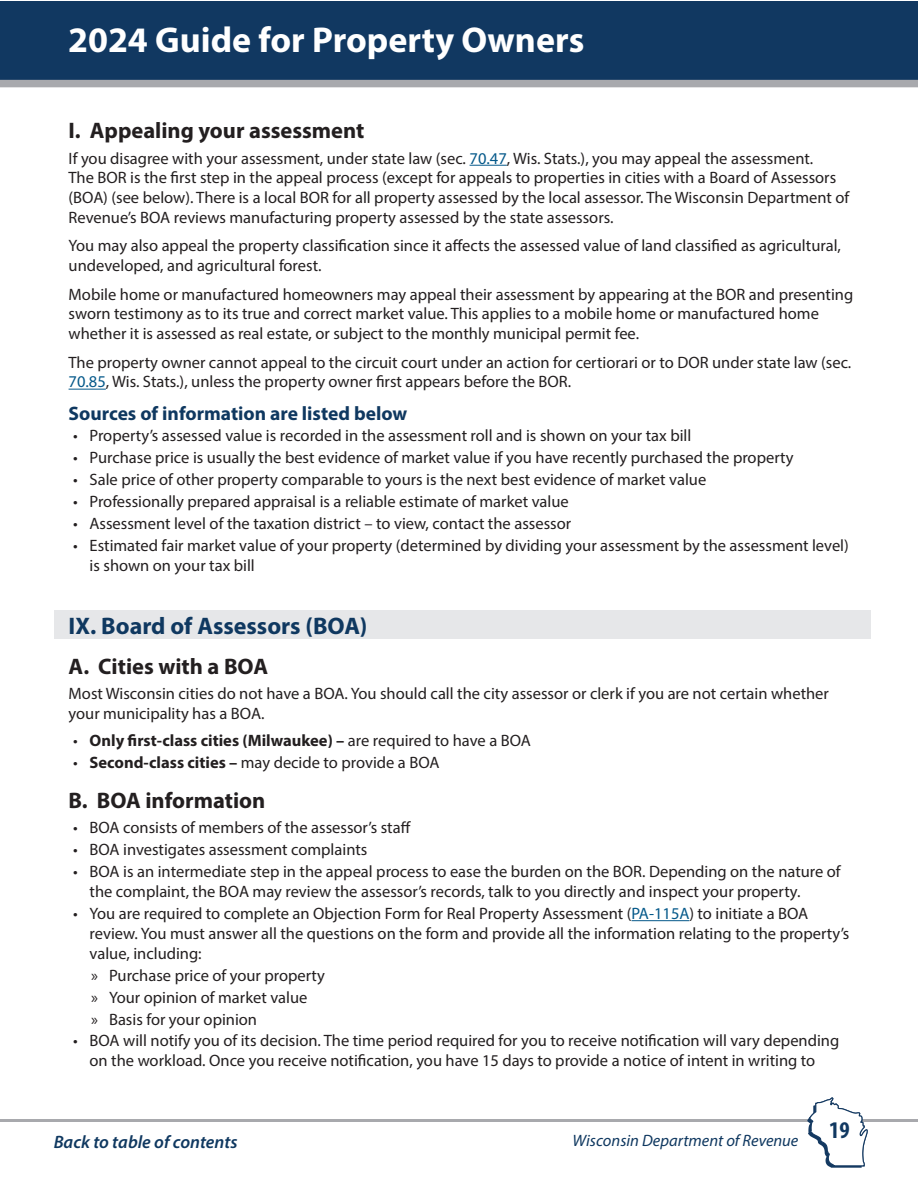
<style>
.page{position:relative;width:918px;height:1188px;background:#fff}
.page>*{position:absolute;margin:0;border:0;box-sizing:border-box;transform-origin:0 0}
.t1{font:700 36px "Myriad Pro";color:#fff}
.Heading_16_pt_bold__blue{font:700 24px "Myriad Pro";color:#0f3860}
.t2{font:700 condensed 24px "Myriad Pro";color:#113861}
.Heading_15_pt_bold_-_black{font:700 22.5px "Myriad Pro";color:#231f20}
.Heading_13_point_bold__blue{font:700 19.5px "Myriad Pro";color:#0f3860}
.t3{font:italic 600 18px "Myriad Pro";color:#0f3860}
.Bullet_list{font:16.5px/19.8px "Myriad Pro";color:#231f20}
.Bullet_list_-_2nd{font:16.5px "Myriad Pro";color:#231f20}
.Bullet_list-2{font:700 16.5px "Myriad Pro";color:#231f20}
.t4{font:italic 16.5px "Myriad Pro";color:#0f3860}
.s1{color:#05598a}
.s2{font-weight:400}
.s3{font-weight:700}
</style>
<div class="page">
<div style="left:1px;top:1px;width:917px;height:86px;background:#113861"></div>
<div style="left:0;top:80px;width:918px;height:7px;background:#a8a9ad"></div>
<hr style="left:0;top:1119px;width:918px;height:3px;background:#a8a9ad">
<svg style="left:807px;top:1097px;width:61px;height:71px"></svg>
<div style="left:54px;top:611px;width:816px;height:28px;background:#e6e7e9"></div>
<hr style="left:470px;top:165px;width:37px;height:1px;background:#05598a">
<hr style="left:69px;top:389px;width:37px;height:1px;background:#05598a">
<hr style="left:632px;top:920px;width:57px;height:1px;background:#05598a">
<h1 class="t1" style="left:68px;top:17px;width:518px">2024 Guide for Property Owners</h1>
<p class="Heading_15_pt_bold_-_black" style="left:69px;top:116px;width:297px">I. Appealing your assessment</p>
<p class="Bullet_list" style="left:69px;top:148px;width:782px">If you disagree with your assessment, under state law (sec. <span class="s1">70.47</span>, Wis. Stats.), you may appeal the assessment.<br>The BOR is the first step in the appeal process (except for appeals to properties in cities with a Board of Assessors (BOA) (see below). There is a local BOR for all property assessed by the local assessor. The Wisconsin Department of Revenue’s BOA reviews manufacturing property assessed by the state assessors.</p>
<p class="Bullet_list" style="left:69px;top:236px;width:774px">You may also appeal the property classification since it affects the assessed value of land classified as agricultural, undeveloped, and agricultural forest.</p>
<p class="Bullet_list" style="left:69px;top:284px;width:786px">Mobile home or manufactured homeowners may appeal their assessment by appearing at the BOR and presenting sworn testimony as to its true and correct market value. This applies to a mobile home or manufactured home whether it is assessed as real estate, or subject to the monthly municipal permit fee.</p>
<p class="Bullet_list" style="left:69px;top:352px;width:783px">The property owner cannot appeal to the circuit court under an action for certiorari or to DOR under state law (sec.<br><span class="s1">70.85</span>, Wis. Stats.), unless the property owner first appears before the BOR.</p>
<p class="Heading_13_point_bold__blue" style="left:69px;top:400px;width:340px">Sources of information are listed below</p>
<p class="Bullet_list" style="left:73px;top:426px;width:620px">• Property’s assessed value is recorded in the assessment roll and is shown on your tax bill</p>
<p class="Bullet_list" style="left:73px;top:448px;width:722px">• Purchase price is usually the best evidence of market value if you have recently purchased the property</p>
<p class="Bullet_list" style="left:73px;top:470px;width:635px">• Sale price of other property comparable to yours is the next best evidence of market value</p>
<p class="Bullet_list" style="left:73px;top:492px;width:497px">• Professionally prepared appraisal is a reliable estimate of market value</p>
<p class="Bullet_list" style="left:73px;top:514px;width:500px">• Assessment level of the taxation district – to view, contact the assessor</p>
<p class="Bullet_list" style="left:90px;top:536px;width:761px;text-indent:-16px">• Estimated fair market value of your property (determined by dividing your assessment by the assessment level) is shown on your tax bill</p>
<p class="Heading_16_pt_bold__blue" style="left:69px;top:610px;width:300px">IX. Board of Assessors (BOA)</p>
<p class="Heading_15_pt_bold_-_black" style="left:69px;top:652px;width:201px">A. Cities with a BOA</p>
<p class="Bullet_list" style="left:69px;top:684px;width:762px">Most Wisconsin cities do not have a BOA. You should call the city assessor or clerk if you are not certain whether your municipality has a BOA.</p>
<p class="Bullet_list-2" style="left:73px;top:729px;width:459px"><span class="s2">•</span> Only first-class cities (Milwaukee) – <span class="s2">are required to have a BOA</span></p>
<p class="Bullet_list" style="left:73px;top:752px;width:368px">• <span class="s3">Second-class cities –</span> may decide to provide a BOA</p>
<p class="Heading_15_pt_bold_-_black" style="left:69px;top:786px;width:198px">B. BOA information</p>
<p class="Bullet_list" style="left:73px;top:818px;width:339px">• BOA consists of members of the assessor’s staff</p>
<p class="Bullet_list" style="left:73px;top:840px;width:296px">• BOA investigates assessment complaints</p>
<p class="Bullet_list" style="left:90px;top:862px;width:753px;text-indent:-16px">• BOA is an intermediate step in the appeal process to ease the burden on the BOR. Depending on the nature of the complaint, the BOA may review the assessor’s records, talk to you directly and inspect your property.</p>
<p class="Bullet_list" style="left:90px;top:903px;width:761px;text-indent:-16px">• You are required to complete an Objection Form for Real Property Assessment (<span class="s1">PA-115A</span>) to initiate a BOA review. You must answer all the questions on the form and provide all the information relating to the property’s value, including:</p>
<p class="Bullet_list_-_2nd" style="left:91px;top:965px;width:235px">» Purchase price of your property</p>
<p class="Bullet_list_-_2nd" style="left:91px;top:987px;width:218px">» Your opinion of market value</p>
<p class="Bullet_list_-_2nd" style="left:91px;top:1009px;width:168px">» Basis for your opinion</p>
<p class="Bullet_list" style="left:73px;top:1031px;width:768px;text-align:center">• BOA will notify you of its decision. The time period required for you to receive notification will vary depending on the workload. Once you receive notification, you have 15 days to provide a notice of intent in writing to</p>
<p class="t3" style="left:54px;top:1130px;width:185px">Back to table of contents</p>
<p class="t4" style="left:573px;top:1130px;width:227px">Wisconsin Department of Revenue</p>
<h2 class="t2" style="left:829px;top:1115px;width:22px">19</h2>
</div>
